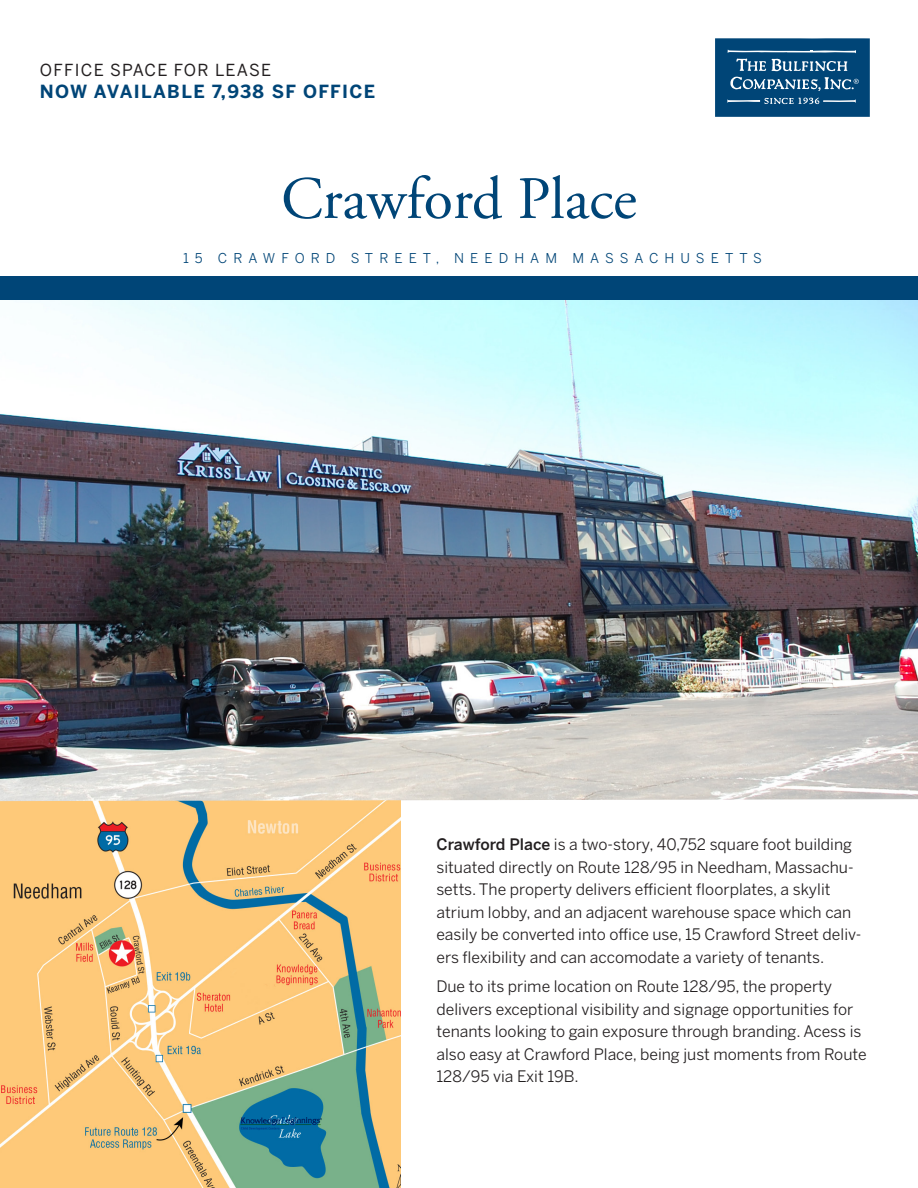
<style>
.page{position:relative;width:918px;height:1188px;background:#fff}
.page>*{position:absolute;margin:0;border:0;box-sizing:border-box;transform-origin:0 0}
.t1{font:60px "Adobe Garamond Pro";color:#004577}
.t2{font:700 18px "Benton Sans";letter-spacing:.075em;color:#004577}
.t3{font:16.5px "Benton Sans";letter-spacing:.075em;color:#231f20}
.t4{font:15.75px/22.5px "Benton Sans";color:#231f20}
.t5{font:13.5px "Benton Sans";letter-spacing:.45em;color:#004577}
.s1{font-weight:500}
</style>
<div class="page">
<img style="left:0;top:801px;width:401px;height:387px">
<img style="left:0;top:300px;width:918px;height:501px">
<svg style="left:715px;top:38px;width:155px;height:79px;background:#1d5a86"></svg>
<div style="left:0;top:276px;width:918px;height:24px;background:#004577"></div>
<svg style="left:240px;top:1113px;width:85px;height:4px"></svg>
<img style="left:240px;top:1117px;width:85px;height:15px">
<p class="t3" style="left:40px;top:61px;width:233px">OFFICE SPACE FOR LEASE</p>
<p class="t2" style="left:40px;top:81px;width:337px">NOW AVAILABLE 7,938 SF OFFICE</p>
<p class="t1" style="left:281px;top:163px;width:357px">Crawford Place</p>
<p class="t5" style="left:183px;top:250px;width:580px">15 CRAWFORD STREET, NEEDHAM MASSACHUSETTS</p>
<p class="t4" style="left:436px;top:833px;width:427px"><span class="s1">Crawford Place</span> is a two-story, 40,752 square foot building situated directly on Route 128/95 in Needham, Massachu&shy;setts. The property delivers efficient floorplates, a skylit atrium lobby, and an adjacent warehouse space which can easily be converted into office use, 15 Crawford Street deliv&shy;ers flexibility and can accomodate a variety of tenants.</p>
<p class="t4" style="left:436px;top:975px;width:432px">Due to its prime location on Route 128/95, the property delivers exceptional visibility and signage opportunities for tenants looking to gain exposure through branding. Acess is also easy at Crawford Place, being just moments from Route 128/95 via Exit 19B.</p>
</div>
